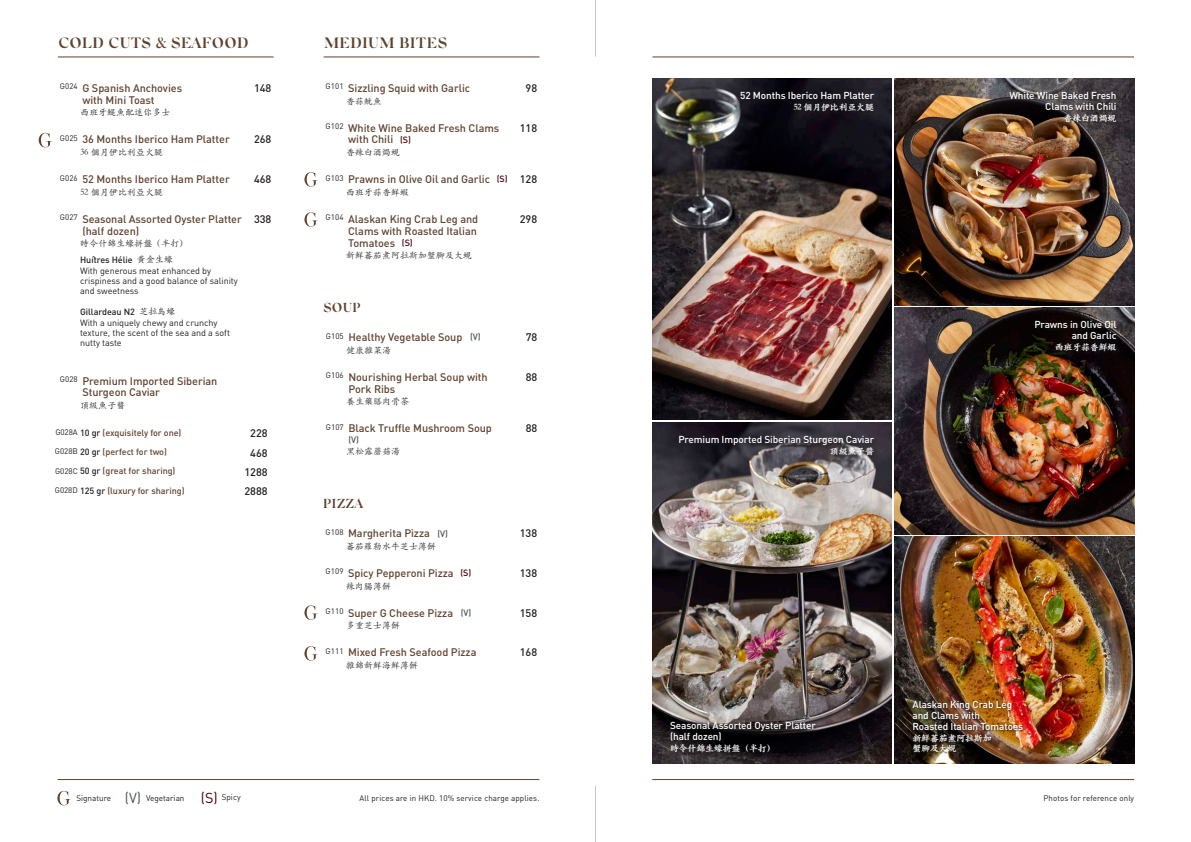
<style>
.page{position:relative;width:1191px;height:842px;background:#fff}
.page>*{position:absolute;margin:0;border:0;box-sizing:border-box;transform-origin:0 0}
.t1{font:600 15px "Silk Serif";letter-spacing:.01em;color:#5f4331}
.t2{font:14.3px "DIN";color:#4a5450}
.t3{font:600 13px "Silk Serif";letter-spacing:.01em;color:#5f4331}
.t4{font:500 10.9px/11.9px "DIN";letter-spacing:-.005em;color:#5f4331}
.t5{font:500 10.9px "DIN";color:#231f20}
.t6{font:500 10px/11px "DIN";letter-spacing:-.01em;color:#fff}
.t7{font:9px/11.8px "DIN";letter-spacing:-.005em;color:#231f20}
.t8{font:9px "ST Kaiti SC";color:#231f20}
.t9{font:500 9px "DIN";letter-spacing:-.005em;color:#5f4331}
.t10{font:900 9px/10px "ST Kaiti SC";letter-spacing:-.025em;color:#fff}
.t11{font:500 9px "DIN";color:#4a5450}
.t12{font:8.1px "DIN";color:#231f20}
.t13{font:8px "DIN";letter-spacing:.01em;color:#231f20}
.s1{font-weight:500}
.s2{font-family:"ST Kaiti SC"}
.s3{font-weight:400;font-size:8px;color:#231f20}
.s4{color:#231f20}
.s5{font-size:9px;color:#4a000c}
.s6{font-size:9px;color:#4a5450}
.s7{font-size:14.3px;color:#4a000c}
</style>
<div class="page">
<hr style="left:58px;top:56px;width:216px;height:1px;background:#5f4331">
<hr style="left:324px;top:56px;width:215px;height:1px;background:#5f4331">
<hr style="left:58px;top:779px;width:481px;height:1px;background:#5f4331">
<svg style="left:57px;top:791px;width:14px;height:14px"></svg>
<svg style="left:304px;top:212px;width:14px;height:15px"></svg>
<svg style="left:304px;top:172px;width:14px;height:15px"></svg>
<svg style="left:39px;top:133px;width:13px;height:14px"></svg>
<svg style="left:304px;top:605px;width:14px;height:15px"></svg>
<svg style="left:304px;top:646px;width:14px;height:15px"></svg>
<hr style="left:652px;top:56px;width:482px;height:1px;background:#5f4331">
<hr style="left:652px;top:779px;width:482px;height:1px;background:#5f4331">
<img style="left:894px;top:79px;width:240px;height:226px">
<img style="left:894px;top:307px;width:240px;height:227px">
<img style="left:894px;top:537px;width:240px;height:226px">
<img style="left:652px;top:79px;width:240px;height:340px">
<div style="left:912px;top:700px;width:113px;height:54px;background:#231f20;opacity:.75"></div>
<div style="left:740px;top:91px;width:138px;height:25px;background:#231f20;opacity:.75"></div>
<img style="left:652px;top:423px;width:240px;height:340px">
<div style="left:1034px;top:320px;width:87px;height:37px;background:#231f20;opacity:.75"></div>
<div style="left:1009px;top:92px;width:109px;height:33px;background:#231f20;opacity:.75"></div>
<div style="left:678px;top:435px;width:201px;height:25px;background:#231f20;opacity:.75"></div>
<div style="left:670px;top:720px;width:150px;height:37px;background:#231f20;opacity:.75"></div>
<hr style="left:595px;top:0;width:1px;height:57px;background:#c7c8ca">
<hr style="left:595px;top:785px;width:1px;height:57px;background:#c7c8ca">
<h1 class="t1" style="left:58px;top:34px;width:192px">COLD CUTS &amp; SEAFOOD</h1>
<h1 class="t1" style="left:324px;top:34px;width:125px">MEDIUM BITES</h1>
<p class="t4" style="left:60px;top:82px;width:124px;text-align:center"><sup>G024</sup> G Spanish Anchovies with Mini Toast</p>
<p class="t5" style="left:254px;top:81px;width:19px">148</p>
<p class="t8" style="left:80px;top:107px;width:91px">西班牙鯷魚配迷你多士</p>
<p class="t4" style="left:60px;top:133px;width:171px"><sup>G025</sup> 36 Months Iberico Ham Platter</p>
<p class="t5" style="left:254px;top:133px;width:19px">268</p>
<p class="t8" style="left:80px;top:147px;width:84px">36 個月伊比利亞火腿</p>
<p class="t4" style="left:60px;top:173px;width:171px"><sup>G026</sup> 52 Months Iberico Ham Platter</p>
<p class="t5" style="left:254px;top:172px;width:19px">468</p>
<p class="t8" style="left:80px;top:186px;width:84px">52 個月伊比利亞火腿</p>
<p class="t4" style="left:82px;top:213px;width:161px;text-indent:-23px"><sup>G027</sup> Seasonal Assorted Oyster Platter (half dozen)</p>
<p class="t5" style="left:254px;top:212px;width:19px">338</p>
<p class="t8" style="left:80px;top:238px;width:109px">時令什錦生蠔拼盤（半打）</p>
<p class="t7" style="left:80px;top:253px;width:132px"><span class="s1">Huîtres Hélie</span> <span class="s2">⿈金生蠔<br></span>With generous meat enhanced by</p>
<p class="t7" style="left:80px;top:276px;width:159px;line-height:10px">crispiness and a good balance of salinity and sweetness</p>
<p class="t7" style="left:80px;top:305px;width:139px"><span class="s1">Gillardeau N2</span> <span class="s2">芝拉島蠔<br></span>With a uniquely chewy and crunchy</p>
<p class="t7" style="left:80px;top:328px;width:151px;line-height:10px">texture, the scent of the sea and a soft nutty taste</p>
<p class="t4" style="left:82px;top:374px;width:137px;text-indent:-23px"><sup>G028</sup> Premium Imported Siberian<br>Sturgeon Caviar</p>
<p class="t8" style="left:80px;top:400px;width:46px">頂級魚子醬</p>
<p class="t9" style="left:55px;top:427px;width:128px"><span class="s3">G028A</span> <span class="s4">10 gr</span> (exquisitely for one)</p>
<p class="t5" style="left:250px;top:426px;width:19px">228</p>
<p class="t9" style="left:55px;top:446px;width:114px"><span class="s3">G028B</span> <span class="s4">20 gr</span> (perfect for two)</p>
<p class="t5" style="left:250px;top:446px;width:19px">468</p>
<p class="t9" style="left:55px;top:465px;width:122px"><span class="s3">G028C</span> <span class="s4">50 gr</span> (great for sharing)</p>
<p class="t5" style="left:244px;top:465px;width:25px">1288</p>
<p class="t9" style="left:55px;top:485px;width:131px"><span class="s3">G028D</span> <span class="s4">125 gr</span> (luxury for sharing)</p>
<p class="t5" style="left:244px;top:485px;width:25px">2888</p>
<p class="t4" style="left:325px;top:82px;width:146px"><sup>G101</sup> Sizzling Squid with Garlic</p>
<p class="t5" style="left:525px;top:81px;width:13px">98</p>
<p class="t8" style="left:346px;top:95px;width:37px">香蒜魷魚</p>
<p class="t4" style="left:348px;top:121px;width:153px;text-indent:-23px"><sup>G102</sup> White Wine Baked Fresh Clams with Chili <span class="s5">(S)</span></p>
<p class="t5" style="left:520px;top:121px;width:19px">118</p>
<p class="t8" style="left:346px;top:147px;width:55px">香辣白酒焗蜆</p>
<p class="t4" style="left:325px;top:173px;width:213px"><sup>G103</sup> Prawns in Olive Oil and Garlic <span class="s5">(S)</span> <span class="s4">128</span></p>
<p class="t8" style="left:346px;top:186px;width:64px">西班牙蒜香鮮蝦</p>
<p class="t4" style="left:348px;top:213px;width:132px;text-align:justify;text-indent:-23px"><sup>G104</sup> Alaskan King Crab Leg and Clams with Roasted Italian Tomatoes <span class="s5">(S)</span></p>
<p class="t5" style="left:520px;top:212px;width:19px">298</p>
<p class="t8" style="left:346px;top:250px;width:127px">新鮮蕃茄煮阿拉斯加蟹腳及大蜆</p>
<p class="t3" style="left:323px;top:300px;width:39px">SOUP</p>
<p class="t4" style="left:326px;top:331px;width:156px"><sup>G105</sup> Healthy Vegetable Soup <span class="s6">(V)</span></p>
<p class="t5" style="left:526px;top:330px;width:13px">78</p>
<p class="t8" style="left:346px;top:344px;width:46px">健康雜菜湯</p>
<p class="t4" style="left:348px;top:371px;width:141px;text-indent:-23px"><sup>G106</sup> Nourishing Herbal Soup with<br>Pork Ribs</p>
<p class="t5" style="left:526px;top:370px;width:13px">88</p>
<p class="t8" style="left:346px;top:396px;width:64px">養生藥膳肉骨茶</p>
<p class="t4" style="left:326px;top:422px;width:168px"><sup>G107</sup> Black Truffle Mushroom Soup</p>
<p class="t11" style="left:348px;top:434px;width:12px">(V)</p>
<p class="t5" style="left:526px;top:421px;width:13px">88</p>
<p class="t8" style="left:346px;top:446px;width:55px">黑松露蘑菇湯</p>
<p class="t3" style="left:323px;top:496px;width:42px">PIZZA</p>
<p class="t4" style="left:325px;top:527px;width:124px"><sup>G108</sup> Margherita Pizza <span class="s6">(V)</span></p>
<p class="t5" style="left:520px;top:526px;width:19px">138</p>
<p class="t8" style="left:346px;top:540px;width:91px">蕃茄羅勒水牛芝士薄餅</p>
<p class="t4" style="left:325px;top:567px;width:147px"><sup>G109</sup> Spicy Pepperoni Pizza <span class="s5">(S)</span></p>
<p class="t5" style="left:520px;top:566px;width:19px">138</p>
<p class="t8" style="left:346px;top:580px;width:46px">辣肉腸薄餅</p>
<p class="t4" style="left:325px;top:606px;width:147px"><sup>G110</sup> Super G Cheese Pizza <span class="s6">(V)</span></p>
<p class="t5" style="left:520px;top:606px;width:19px">158</p>
<p class="t8" style="left:346px;top:620px;width:55px">多重芝士薄餅</p>
<p class="t4" style="left:325px;top:646px;width:152px"><sup>G111</sup> Mixed Fresh Seafood Pizza</p>
<p class="t5" style="left:520px;top:645px;width:19px">168</p>
<p class="t8" style="left:346px;top:659px;width:73px">雜錦新鮮海鮮薄餅</p>
<h2 class="t2" style="left:125px;top:789px;width:18px">(V)</h2>
<p class="t12" style="left:201px;top:792px;width:41px"><span class="s7">(S)</span> Spicy</p>
<p class="t12" style="left:76px;top:793px;width:36px">Signature</p>
<p class="t12" style="left:146px;top:793px;width:40px">Vegetarian</p>
<p class="t13" style="left:359px;top:793px;width:181px">All prices are in HKD. 10% service charge applies.</p>
<p class="t6" style="left:740px;top:90px;width:135px">52 Months Iberico Ham Platter</p>
<p class="t10" style="left:793px;top:102px;width:82px">52 個月伊比利亞火腿</p>
<p class="t6" style="left:678px;top:434px;width:197px">Premium Imported Siberian Sturgeon Caviar</p>
<p class="t10" style="left:830px;top:446px;width:46px">頂級魚子醬</p>
<p class="t6" style="left:1009px;top:90px;width:109px;text-align:right">White Wine Baked Fresh<br>Clams with Chili</p>
<p class="t10" style="left:1063px;top:113px;width:54px">香辣白酒焗蜆</p>
<p class="t6" style="left:1034px;top:318px;width:84px;text-align:right">Prawns in Olive Oil and Garlic</p>
<p class="t10" style="left:1054px;top:342px;width:63px">西班牙蒜香鮮蝦</p>
<p class="t6" style="left:670px;top:719px;width:147px">Seasonal Assorted Oyster Platter (half dozen)</p>
<p class="t10" style="left:670px;top:743px;width:107px">時令什錦生蠔拼盤（半打）</p>
<p class="t6" style="left:912px;top:698px;width:112px">Alaskan King Crab Leg and Clams with<br>Roasted Italian Tomatoes</p>
<p class="t10" style="left:912px;top:733px;width:81px">新鮮蕃茄煮阿拉斯加蟹腳及大蜆</p>
<p class="t13" style="left:1043px;top:793px;width:92px">Photos for reference only</p>
</div>
